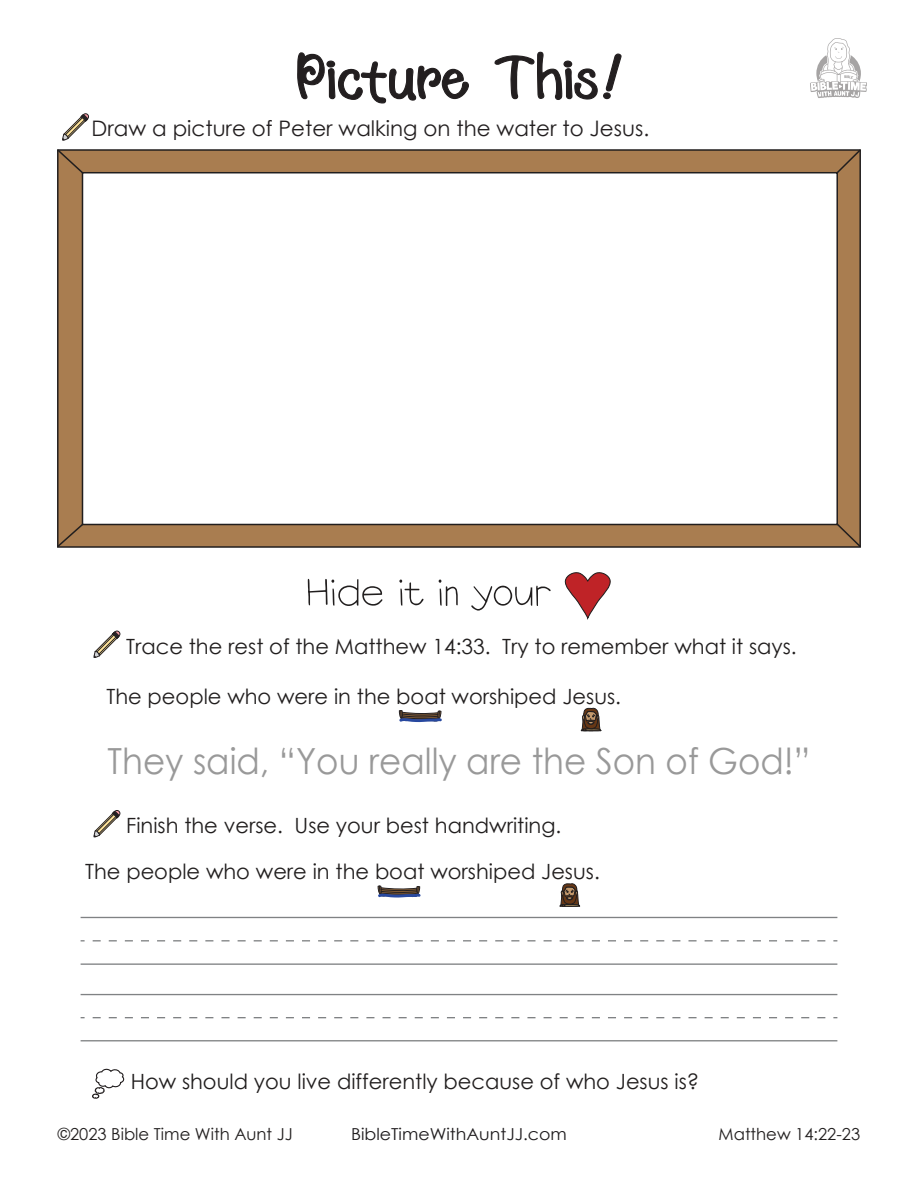
<style>
.page{position:relative;width:918px;height:1188px;background:#fff}
.page>*{position:absolute;margin:0;border:0;box-sizing:border-box;transform-origin:0 0}
.t1{font:36px "Century Gothic";color:#999;scale:.95 1}
.t2{font:21.3px "Century Gothic";color:#231f20}
.t3{font:21px "Century Gothic";color:#211e1e}
.t4{font:16.5px "Century Gothic";color:#211e1e}
.t5{font:16.5px "Century Gothic";color:#1f1c1e;scale:1.05 1}
</style>
<div class="page">
<svg style="left:308px;top:579px;width:74px;height:27px"></svg>
<svg style="left:399px;top:580px;width:25px;height:26px"></svg>
<svg style="left:439px;top:580px;width:19px;height:26px"></svg>
<svg style="left:471px;top:586px;width:80px;height:25px"></svg>
<svg style="left:564px;top:572px;width:47px;height:48px"></svg>
<svg style="left:93px;top:940px;width:744px;height:1px"></svg>
<hr style="left:81px;top:917px;width:756px;height:1px;background:#808284">
<hr style="left:81px;top:963px;width:756px;height:2px;background:#808284">
<svg style="left:93px;top:1017px;width:744px;height:1px"></svg>
<hr style="left:81px;top:994px;width:756px;height:1px;background:#808284">
<hr style="left:81px;top:1040px;width:756px;height:1px;background:#808284">
<svg style="left:94px;top:810px;width:27px;height:27px"></svg>
<svg style="left:94px;top:630px;width:27px;height:28px"></svg>
<svg style="left:92px;top:1069px;width:32px;height:30px"></svg>
<svg style="left:581px;top:708px;width:20px;height:23px"></svg>
<svg style="left:399px;top:710px;width:43px;height:12px"></svg>
<svg style="left:560px;top:883px;width:20px;height:23px"></svg>
<svg style="left:378px;top:886px;width:43px;height:12px"></svg>
<svg style="left:297px;top:52px;width:172px;height:52px"></svg>
<svg style="left:494px;top:52px;width:128px;height:48px"></svg>
<div style="left:57px;top:149px;width:804px;height:399px;background:#a97d50;border:2px solid #211e1e"></div>
<div style="left:82px;top:172px;width:756px;height:353px;background:#fff;border:2px solid #211e1e"></div>
<svg style="left:835px;top:522px;width:26px;height:26px"></svg>
<svg style="left:57px;top:522px;width:28px;height:26px"></svg>
<svg style="left:57px;top:149px;width:28px;height:26px"></svg>
<svg style="left:806px;top:38px;width:61px;height:137px"></svg>
<svg style="left:62px;top:113px;width:27px;height:28px"></svg>
<p class="t2" style="left:92px;top:113px;width:559px">Draw a picture of Peter walking on the water to Jesus.</p>
<p class="t3" style="left:126px;top:632px;width:672px">Trace the rest of the Matthew 14:33. Try to remember what it says.</p>
<p class="t3" style="left:106px;top:682px;width:516px">The people who were in the boat worshiped Jesus.</p>
<h1 class="t1" style="left:108px;top:736px;width:741px">They said, “You really are the Son of God!”</h1>
<p class="t3" style="left:126px;top:811px;width:437px">Finish the verse. Use your best handwriting.</p>
<p class="t3" style="left:85px;top:857px;width:516px">The people who were in the boat worshiped Jesus.</p>
<p class="t3" style="left:131px;top:1067px;width:570px">How should you live differently because of who Jesus is?</p>
<p class="t4" style="left:58px;top:1123px;width:236px">©2023 Bible Time With Aunt JJ</p>
<p class="t5" style="left:351px;top:1123px;width:207px">BibleTimeWithAuntJJ.com</p>
<p class="t4" style="left:719px;top:1123px;width:143px">Matthew 14:22-23</p>
</div>
